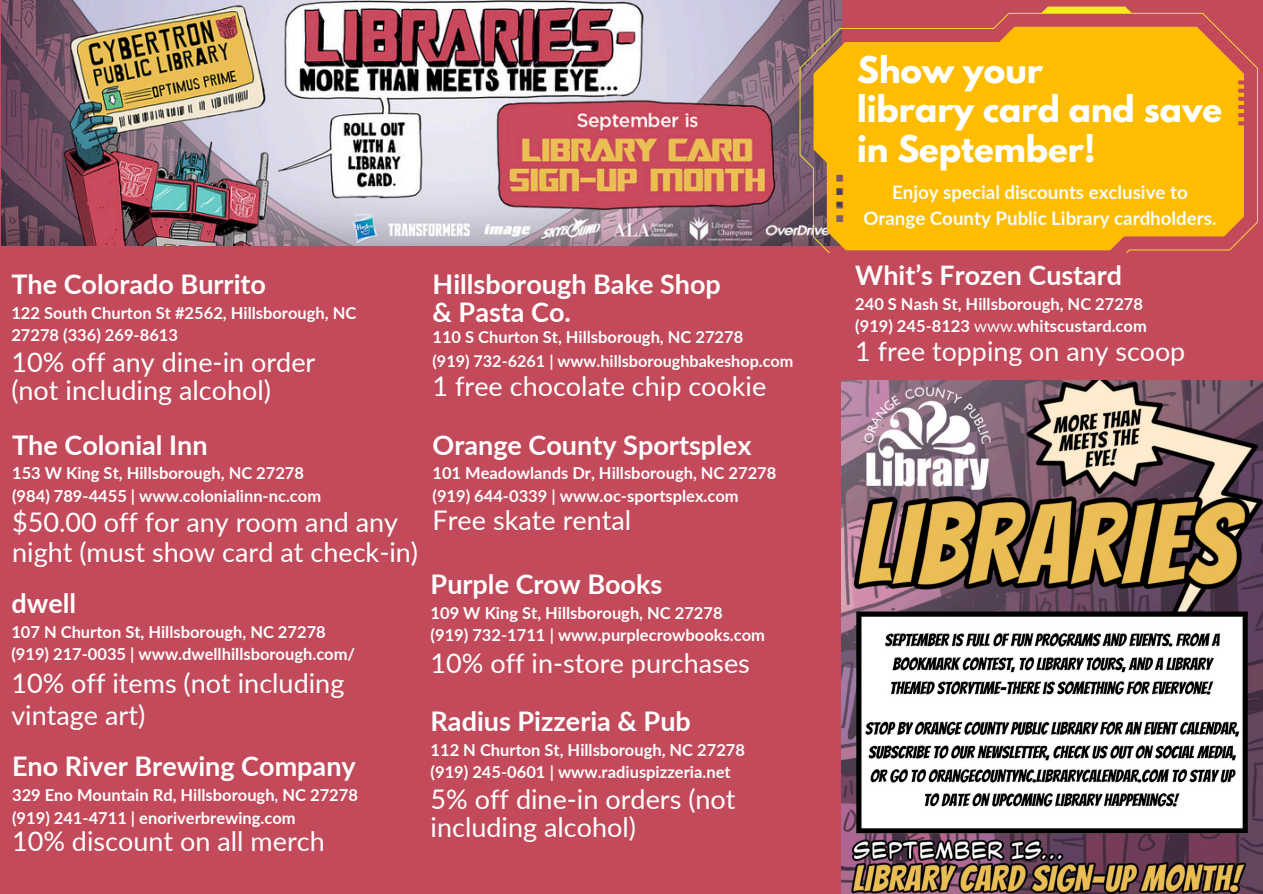
<style>
.page{position:relative;width:1263px;height:894px;background:#fff}
.page>*{position:absolute;margin:0;border:0;box-sizing:border-box;transform-origin:0 0}
.t1{font:700 32.55px/39.3px "League Spartan";color:#fff}
.t2{font:27px/32.7px "Lato";color:#fff}
.t3{font:700 27px "Lato";color:#fff}
.t4{font:26.85px "Lato";color:#fff}
.t5{font:700 26.85px "Lato";color:#fff}
.t6{font:700 18.75px/25.8px "Lato";color:#fafdfd;text-align:center}
.t7{font:700 16.5px/22.5px "Lato";color:#fff}
.t8{font:700 16.2px "Lato";color:#fff}
.s1{font-weight:400}
</style>
<div class="page">
<div style="left:0;top:0;width:1263px;height:893px;background:#c24a5b"></div>
<img style="left:1px;top:0;width:841px;height:245px">
<svg style="left:800px;top:7px;width:457px;height:245px"></svg>
<svg style="left:813px;top:27px;width:431px;height:223px;background:#f7b408"></svg>
<img style="left:842px;top:380px;width:421px;height:513px">
<p class="t3" style="left:11px;top:267px;width:256px">The Colorado Burrito</p>
<h1 class="t7" style="left:11px;top:301px;width:346px">122 South Churton St #2562, Hillsborough, NC<br>27278 (336) 269-8613</h1>
<h3 class="t2" style="left:11px;top:345px;width:306px">10% off any dine-in order</h3>
<p class="t2" style="left:11px;top:373px;width:261px">(not including alcohol)</p>
<p class="t3" style="left:12px;top:428px;width:197px">The Colonial Inn</p>
<p class="t7" style="left:12px;top:461px;width:311px">153 W King St, Hillsborough, NC 27278 (984) 789-4455 | www.colonialinn-nc.com</p>
<p class="t2" style="left:12px;top:507px;width:407px;line-height:29.2px">$50.00 off for any room and any night (must show card at check-in)</p>
<p class="t3" style="left:11px;top:586px;width:66px">dwell</p>
<p class="t7" style="left:11px;top:619px;width:316px">107 N Churton St, Hillsborough, NC 27278</p>
<p class="t7" style="left:11px;top:642px;width:345px">(919) 217-0035 | www.dwellhillsborough.com/</p>
<h2 class="t2" style="left:11px;top:665px;width:334px">10% off items (not including vintage art)</h2>
<p class="t3" style="left:12px;top:749px;width:345px">Eno River Brewing Company</p>
<p class="t7" style="left:12px;top:783px;width:347px">329 Eno Mountain Rd, Hillsborough, NC 27278</p>
<p class="t7" style="left:12px;top:805px;width:285px">(919) 241-4711 | enoriverbrewing.com</p>
<p class="t2" style="left:12px;top:823px;width:314px">10% discount on all merch</p>
<p class="t3" style="left:432px;top:267px;width:290px">Hillsborough Bake Shop</p>
<p class="t3" style="left:432px;top:295px;width:140px">&amp; Pasta Co.</p>
<p class="t7" style="left:432px;top:326px;width:312px">110 S Churton St, Hillsborough, NC 27278</p>
<p class="t8" style="left:432px;top:351px;width:362px">(919) 732-6261 | www.hillsboroughbakeshop.com</p>
<p class="t2" style="left:432px;top:369px;width:335px">1 free chocolate chip cookie</p>
<p class="t3" style="left:432px;top:428px;width:320px">Orange County Sportsplex</p>
<p class="t7" style="left:432px;top:461px;width:345px">101 Meadowlands Dr, Hillsborough, NC 27278</p>
<p class="t7" style="left:432px;top:484px;width:308px">(919) 644-0339 | www.oc-sportsplex.com</p>
<p class="t2" style="left:432px;top:503px;width:200px">Free skate rental</p>
<p class="t3" style="left:431px;top:567px;width:233px">Purple Crow Books</p>
<p class="t7" style="left:431px;top:601px;width:293px">109 W King St, Hillsborough, NC 27278</p>
<p class="t7" style="left:431px;top:623px;width:336px">(919) 732-1711 | www.purplecrowbooks.com</p>
<p class="t2" style="left:431px;top:645px;width:321px">10% off in-store purchases</p>
<p class="t3" style="left:431px;top:704px;width:262px">Radius Pizzeria &amp; Pub</p>
<p class="t7" style="left:431px;top:738px;width:316px">112 N Churton St, Hillsborough, NC 27278 (919) 245-0601 | www.radiuspizzeria.net</p>
<p class="t2" style="left:431px;top:784px;width:306px;line-height:28.2px">5% off dine-in orders (not including alcohol)</p>
<p class="t1" style="left:857px;top:54px;width:367px">Show your<br>library card and save in September!</p>
<p class="t6" style="left:863px;top:179px;width:355px">Enjoy special discounts exclusive to<br>Orange County Public Library cardholders.</p>
<p class="t5" style="left:855px;top:258px;width:268px">Whit’s Frozen Custard</p>
<p class="t7" style="left:855px;top:292px;width:289px">240 S Nash St, Hillsborough, NC 27278</p>
<p class="t7" style="left:855px;top:314px;width:293px">(919) 245-8123 <span class="s1">www.</span>whitscustard.com</p>
<p class="t4" style="left:855px;top:335px;width:332px">1 free topping on any scoop</p>
</div>
